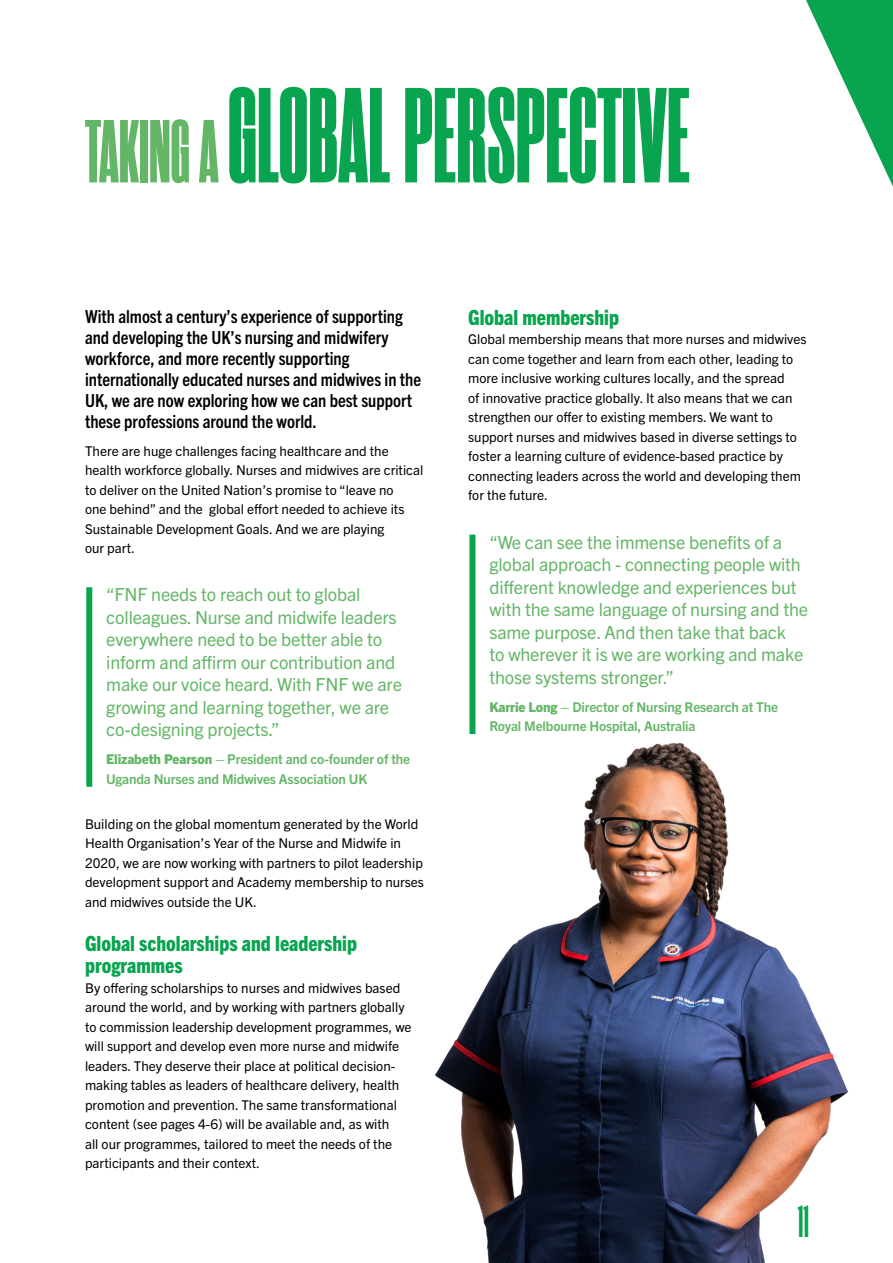
<style>
.page{position:relative;width:893px;height:1263px;background:#fff}
.page>*{position:absolute;margin:0;border:0;box-sizing:border-box;transform-origin:0 0}
.t1{font:800 135px "Rama Gothic C";color:#09a450}
.t2{font:800 45px "Rama Gothic C";color:#09a450}
.t3{font:800 condensed 21px/22.5px "Trade Gothic Next LT Pro";color:#09a450}
.t4{font:18px/22.5px "Trade Gothic Next LT Pro";letter-spacing:-.01em;color:#64b667}
.t5{font:700 condensed 18px/21px "Trade Gothic Next LT Pro";color:#000}
.t6{font:13.5px/19.5px "Trade Gothic Next LT Pro";color:#000}
.t7{font:700 13.5px/19.5px "Trade Gothic Next LT Pro";letter-spacing:-.01em;color:#64b667}
.s1{font-size:89.25px;color:#64b667}
.s2{font-weight:800}
</style>
<div class="page">
<svg style="left:806px;top:0;width:87px;height:187px"></svg>
<div style="left:86px;top:587px;width:6px;height:200px;background:#09a450"></div>
<div style="left:469px;top:535px;width:6px;height:199px;background:#09a450"></div>
<img style="left:435px;top:705px;width:414px;height:558px">
<h1 class="t1" style="left:85px;top:74px;width:607px"><span class="s1">TAKING A</span>GLOBAL PERSPECTIVE</h1>
<p class="t5" style="left:85px;top:304px;width:338px">With almost a century’s experience of supporting and developing the UK’s nursing and midwifery workforce, and more recently supporting internationally educated nurses and midwives in the UK, we are now exploring how we can best support these professions around the world.</p>
<p class="t6" style="left:85px;top:440px;width:340px">There are huge challenges facing healthcare and the health workforce globally. Nurses and midwives are critical to deliver on the United Nation’s promise to “leave no<br>one behind” and the global effort needed to achieve its Sustainable Development Goals. And we are playing<br>our part.</p>
<p class="t4" style="left:106px;top:582px;width:297px">“FNF needs to reach out to global colleagues. Nurse and midwife leaders everywhere need to be better able to inform and affirm our contribution and make our voice heard. With FNF we are growing and learning together, we are co-designing projects.”</p>
<p class="t7" style="left:106px;top:749px;width:305px"><span class="s2">Elizabeth Pearson</span> – President and co-founder of the<br>Uganda Nurses and Midwives Association UK</p>
<p class="t6" style="left:85px;top:813px;width:340px">Building on the global momentum generated by the World Health Organisation’s Year of the Nurse and Midwife in 2020, we are now working with partners to pilot leadership development support and Academy membership to nurses and midwives outside the UK.</p>
<h3 class="t3" style="left:85px;top:930px;width:274px">Global scholarships and leadership programmes</h3>
<p class="t6" style="left:85px;top:977px;width:328px">By offering scholarships to nurses and midwives based around the world, and by working with partners globally to commission leadership development programmes, we will support and develop even more nurse and midwife leaders. They deserve their place at political decision&shy;making tables as leaders of healthcare delivery, health promotion and prevention. The same transformational content (see pages 4-6) will be available and, as with<br>all our programmes, tailored to meet the needs of the participants and their context.</p>
<h3 class="t3" style="left:468px;top:305px;width:152px">Global membership</h3>
<p class="t6" style="left:468px;top:329px;width:340px">Global membership means that more nurses and midwives can come together and learn from each other, leading to more inclusive working cultures locally, and the spread<br>of innovative practice globally. It also means that we can strengthen our offer to existing members. We want to support nurses and midwives based in diverse settings to foster a learning culture of evidence-based practice by connecting leaders across the world and developing them for the future.</p>
<p class="t4" style="left:489px;top:529px;width:320px">“We can see the immense benefits of a global approach - connecting people with different knowledge and experiences but with the same language of nursing and the same purpose. And then take that back<br>to wherever it is we are working and make those systems stronger.”</p>
<p class="t7" style="left:489px;top:696px;width:290px"><span class="s2">Karrie Long</span> – Director of Nursing Research at The<br>Royal Melbourne Hospital, Australia</p>
<h2 class="t2" style="left:798px;top:1200px;width:12px">11</h2>
</div>
